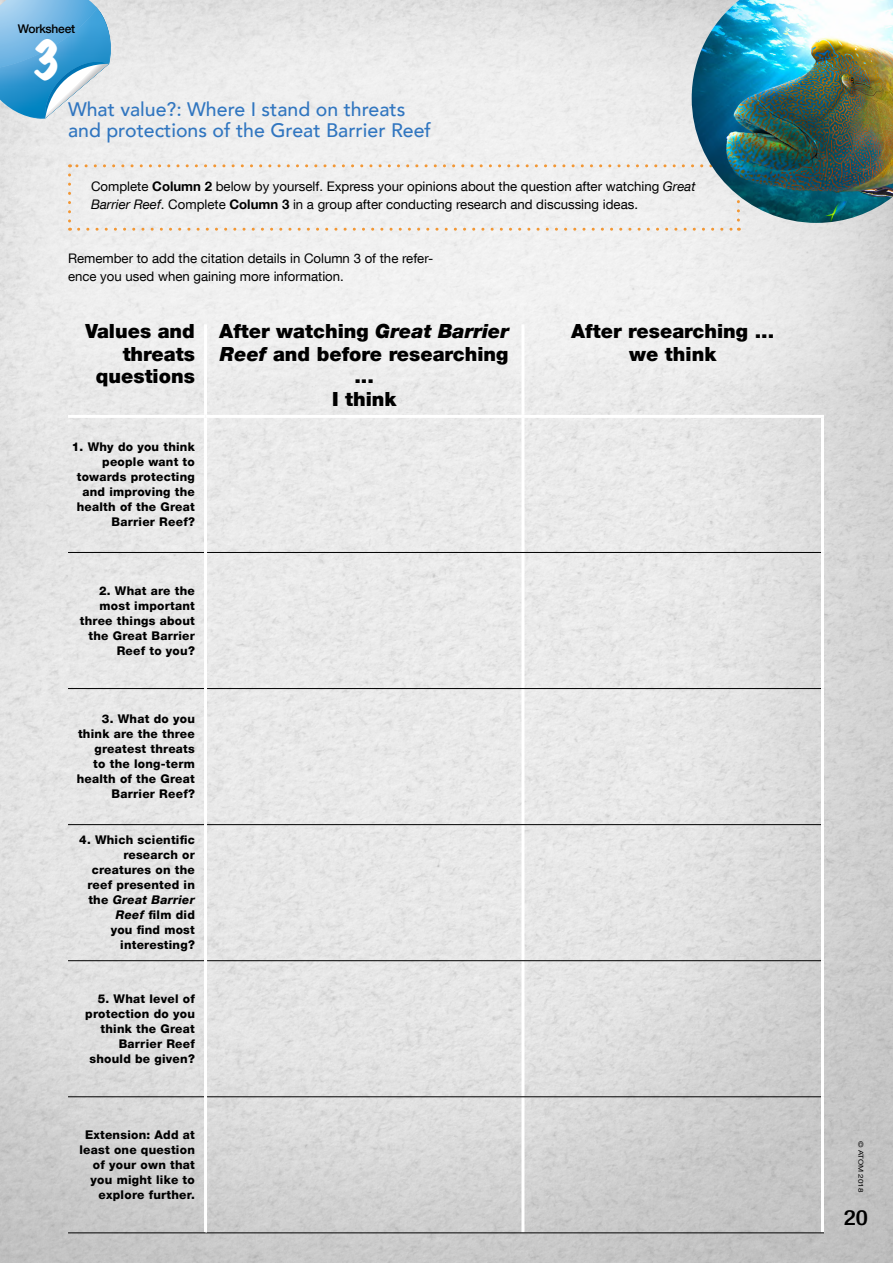
<style>
.page{position:relative;width:893px;height:1263px;background:#fff}
.page>*{position:absolute;margin:0;border:0;box-sizing:border-box;transform-origin:0 0}
.t1{font:expanded 46.5px "Marker Felt";color:#fff}
.t2{font:500 condensed 21px "Helvetica Neue LT Com";color:#000;scale:1.2 1}
.t3{font:900 19.5px/22.5px "Helvetica Neue LT Com";color:#000;text-align:center}
.t4{font:500 19.5px/21px "Avenir";color:#3176c0}
.t5{font:13.2px/18px "Helvetica Neue LT Com";color:#000}
.t6{font:800 12px/15px "Helvetica Neue LT Com";letter-spacing:.02em;color:#000;text-align:right}
.t7{font:500 12px "Helvetica Neue LT Com";letter-spacing:-.02em;color:#000}
.t8{font:6.75px "Helvetica Neue LT Com";color:#000;scale:1.2 1}
.s1{font-weight:700}
.s2{font-style:italic}
</style>
<div class="page">
<img style="left:0;top:392px;width:893px;height:871px">
<svg style="left:0;top:0;width:893px;height:392px;fill:#eee"></svg>
<svg style="left:0;top:0;width:111px;height:119px;background:#76b7dd"></svg>
<hr style="left:204px;top:324px;width:3px;height:91px;background:#fff">
<hr style="left:521px;top:324px;width:3px;height:91px;background:#fff">
<hr style="left:206px;top:415px;width:317px;height:3px;background:#fff">
<hr style="left:523px;top:415px;width:301px;height:3px;background:#fff">
<hr style="left:521px;top:418px;width:3px;height:134px;background:#fff">
<hr style="left:521px;top:553px;width:3px;height:135px;background:#fff">
<hr style="left:521px;top:689px;width:3px;height:135px;background:#fff">
<hr style="left:521px;top:825px;width:3px;height:135px;background:#fff">
<hr style="left:521px;top:961px;width:3px;height:135px;background:#fff">
<hr style="left:521px;top:1097px;width:3px;height:135px;background:#fff">
<hr style="left:68px;top:552px;width:136px;height:1px;background:#000">
<hr style="left:207px;top:552px;width:316px;height:1px;background:#000">
<hr style="left:523px;top:552px;width:298px;height:1px;background:#000">
<hr style="left:68px;top:688px;width:136px;height:1px;background:#000">
<hr style="left:207px;top:688px;width:316px;height:1px;background:#000">
<hr style="left:523px;top:688px;width:298px;height:1px;background:#000">
<hr style="left:68px;top:824px;width:136px;height:1px;background:#000">
<hr style="left:207px;top:824px;width:316px;height:1px;background:#000">
<hr style="left:523px;top:824px;width:298px;height:1px;background:#000">
<hr style="left:68px;top:960px;width:136px;height:1px;background:#000">
<hr style="left:207px;top:960px;width:316px;height:1px;background:#000">
<hr style="left:523px;top:960px;width:298px;height:1px;background:#000">
<hr style="left:68px;top:1096px;width:136px;height:1px;background:#000">
<hr style="left:207px;top:1096px;width:316px;height:1px;background:#000">
<hr style="left:523px;top:1096px;width:298px;height:1px;background:#000">
<hr style="left:821px;top:418px;width:3px;height:134px;background:#fff">
<hr style="left:821px;top:552px;width:3px;height:136px;background:#fff">
<hr style="left:821px;top:688px;width:3px;height:137px;background:#fff">
<hr style="left:821px;top:825px;width:3px;height:136px;background:#fff">
<hr style="left:821px;top:961px;width:3px;height:136px;background:#fff">
<hr style="left:821px;top:1097px;width:3px;height:135px;background:#fff">
<hr style="left:206px;top:1232px;width:317px;height:1px;background:#000">
<hr style="left:523px;top:1232px;width:301px;height:1px;background:#000">
<hr style="left:68px;top:415px;width:138px;height:3px;background:#fff">
<hr style="left:204px;top:418px;width:3px;height:134px;background:#fff">
<hr style="left:204px;top:552px;width:3px;height:136px;background:#fff">
<hr style="left:204px;top:688px;width:3px;height:137px;background:#fff">
<hr style="left:204px;top:825px;width:3px;height:136px;background:#fff">
<hr style="left:204px;top:961px;width:3px;height:136px;background:#fff">
<hr style="left:204px;top:1097px;width:3px;height:135px;background:#fff">
<hr style="left:68px;top:1232px;width:138px;height:1px;background:#000">
<svg style="left:68px;top:175px;width:3px;height:56px"></svg>
<svg style="left:79px;top:228px;width:660px;height:3px"></svg>
<svg style="left:70px;top:164px;width:622px;height:3px"></svg>
<img style="left:692px;top:0;width:201px;height:223px">
<p class="t7" style="left:18px;top:21px;width:59px">Worksheet</p>
<h1 class="t1" style="left:31px;top:23px;width:32px">3</h1>
<h3 class="t4" style="left:68px;top:98px;width:365px">What value?: Where I stand on threats and protections of the Great Barrier Reef</h3>
<p class="t5" style="left:91px;top:177px;width:606px">Complete <span class="s1">Column 2</span> below by yourself. Express your opinions about the question after watching <span class="s2">Great<br>Barrier Reef</span>. Complete <span class="s1">Column 3</span> in a group after conducting research and discussing ideas.</p>
<p class="t5" style="left:68px;top:249px;width:367px">Remember to add the citation details in Column 3 of the refer&shy;ence you used when gaining more information.</p>
<h3 class="t3" style="left:85px;top:320px;width:111px;text-align:right">Values and threats questions</h3>
<h3 class="t3" style="left:219px;top:320px;width:291px">After watching <span class="s2">Great Barrier<br>Reef</span> and before researching ...<br>I think</h3>
<h3 class="t3" style="left:571px;top:320px;width:205px">After researching ... we think</h3>
<p class="t6" style="left:72px;top:439px;width:125px">1. Why do you think people want to towards protecting and improving the health of the Great<br>Barrier Reef?</p>
<p class="t6" style="left:80px;top:583px;width:117px">2. What are the most important three things about the Great Barrier<br>Reef to you?</p>
<p class="t6" style="left:77px;top:711px;width:120px">3. What do you think are the three greatest threats<br>to the long-term health of the Great<br>Barrier Reef?</p>
<p class="t6" style="left:79px;top:833px;width:117px">4. Which scientific research or creatures on the reef presented in the <span class="s2">Great Barrier<br>Reef</span> film did<br>you find most interesting?</p>
<p class="t6" style="left:85px;top:991px;width:111px">5. What level of protection do you think the Great<br>Barrier Reef should be given?</p>
<p class="t6" style="left:79px;top:1127px;width:117px">Extension: Add at least one question of your own that you might like to explore further.</p>
<p class="t8" style="left:865px;top:1141px;width:44px;rotate:90deg">© ATOM 2018</p>
<h2 class="t2" style="left:844px;top:1205px;width:22px">20</h2>
</div>
